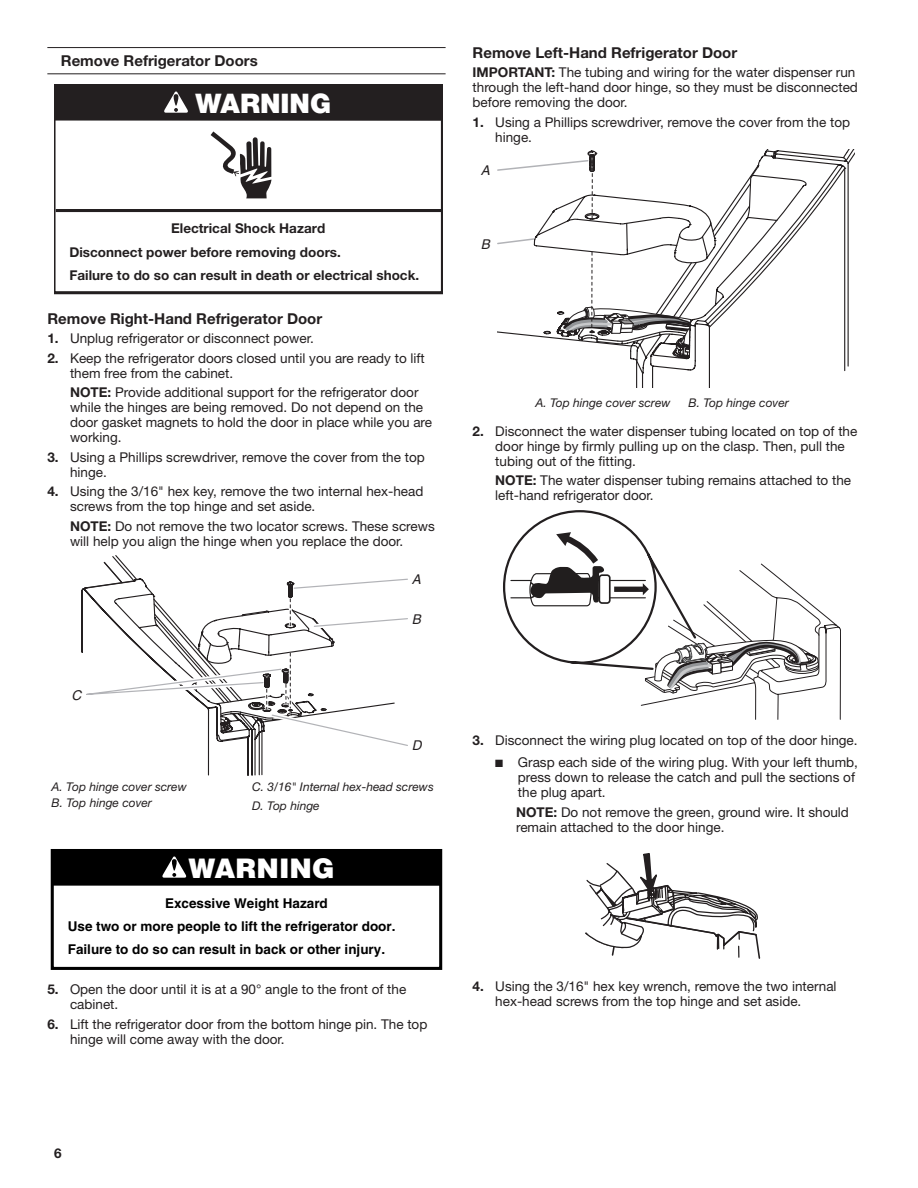
<style>
.page{position:relative;width:918px;height:1188px;background:#fff}
.page>*{position:absolute;margin:0;border:0;box-sizing:border-box;transform-origin:0 0}
.t1{font:900 27px "Helvetica Neue LT Std";color:#fff}
.t2{font:900 27px "Helvetica";color:#fff}
.Heading_3{font:700 15px "Helvetica Neue LT Std";color:#231f20}
.Heading_3_Rules{font:700 15px "Helvetica Neue LT Std";color:#231f20}
.Body_Indent{font:13.5px/15px "Helvetica Neue LT Std";color:#231f20}
.Body{font:13.5px/15px "Helvetica Neue LT Std";color:#231f20}
.Bullet_Indent{font:13.5px/15px "Helvetica Neue LT Std";color:#231f20}
.t3{font:700 13.5px/23.2px "Helvetica";color:#000}
.t4{font:700 13.5px/23.2px "Helvetica Neue LT Std";color:#231f20}
.Numbered_List_Start{font:13.5px/15px "Helvetica Neue LT Std";color:#231f20}
.Body_Indent_Indent{font:13.5px/15px "Helvetica Neue LT Std";color:#231f20}
.t5{font:italic 13.5px "Helvetica";color:#231f20}
.Body_callout{font:italic 12px "Helvetica Neue LT Std";color:#231f20}
.s1{font-weight:700}
</style>
<div class="page">
<hr style="left:47px;top:47px;width:399px;height:1px;background:#231f20">
<hr style="left:47px;top:73px;width:399px;height:1px;background:#231f20">
<svg style="left:54px;top:84px;width:389px;height:210px"></svg>
<hr style="left:56px;top:209px;width:386px;height:3px;background:#231f20">
<div style="left:54px;top:85px;width:388px;height:36px;background:#231f20"></div>
<svg style="left:164px;top:91px;width:24px;height:22px"></svg>
<svg style="left:211px;top:131px;width:61px;height:67px"></svg>
<svg style="left:81px;top:555px;width:182px;height:221px"></svg>
<svg style="left:103px;top:561px;width:160px;height:13px"></svg>
<svg style="left:82px;top:574px;width:326px;height:177px"></svg>
<div style="left:51px;top:849px;width:391px;height:121px;border:3px solid #000"></div>
<div style="left:52px;top:850px;width:388px;height:36px;background:#000"></div>
<svg style="left:162px;top:856px;width:25px;height:22px"></svg>
<svg style="left:497px;top:149px;width:357px;height:239px"></svg>
<svg style="left:503px;top:510px;width:338px;height:210px"></svg>
<svg style="left:585px;top:853px;width:176px;height:106px"></svg>
<h3 class="Heading_3_Rules" style="left:61px;top:51px;width:198px">Remove Refrigerator Doors</h3>
<p class="t1" style="left:195px;top:87px;width:137px">WARNING</p>
<p class="t4" style="left:69px;top:217px;width:351px;text-indent:102px">Electrical Shock Hazard<br>Disconnect power before removing doors.<br>Failure to do so can result in death or electrical shock.</p>
<h3 class="Heading_3" style="left:47px;top:309px;width:276px">Remove Right-Hand Refrigerator Door</h3>
<p class="Numbered_List_Start" style="left:47px;top:331px;width:268px"><span class="s1">1.</span> Unplug refrigerator or disconnect power.</p>
<p class="Body_Indent" style="left:70px;top:350px;width:356px;text-indent:-23px"><span class="s1">2.</span> Keep the refrigerator doors closed until you are ready to lift them free from the cabinet.</p>
<p class="Body_Indent" style="left:70px;top:385px;width:364px"><span class="s1">NOTE:</span> Provide additional support for the refrigerator door while the hinges are being removed. Do not depend on the door gasket magnets to hold the door in place while you are working.</p>
<p class="Body_Indent" style="left:70px;top:449px;width:356px;text-indent:-23px"><span class="s1">3.</span> Using a Phillips screwdriver, remove the cover from the top hinge.</p>
<p class="Body_Indent" style="left:70px;top:484px;width:355px;text-indent:-23px"><span class="s1">4.</span> Using the 3/16" hex key, remove the two internal hex-head screws from the top hinge and set aside.</p>
<p class="Body_Indent" style="left:70px;top:518px;width:366px"><span class="s1">NOTE:</span> Do not remove the two locator screws. These screws will help you align the hinge when you replace the door.</p>
<p class="t5" style="left:71px;top:687px;width:15px">C</p>
<p class="Body_callout" style="left:52px;top:779px;width:137px">A. Top hinge cover screw</p>
<p class="Body_callout" style="left:52px;top:796px;width:102px">B. Top hinge cover</p>
<p class="t5" style="left:412px;top:572px;width:14px">A</p>
<p class="t5" style="left:412px;top:611px;width:14px">B</p>
<p class="t5" style="left:412px;top:738px;width:15px">D</p>
<p class="Body_callout" style="left:252px;top:779px;width:183px">C. 3/16" Internal hex-head screws</p>
<p class="Body_callout" style="left:252px;top:799px;width:69px">D. Top hinge</p>
<p class="t2" style="left:188px;top:850px;width:148px">WARNING</p>
<p class="t3" style="left:68px;top:891px;width:329px;text-indent:97px">Excessive Weight Hazard<br>Use two or more people to lift the refrigerator door.<br>Failure to do so can result in back or other injury.</p>
<p class="Body_Indent" style="left:70px;top:982px;width:338px;text-indent:-23px"><span class="s1">5.</span> Open the door until it is at a 90° angle to the front of the cabinet.</p>
<p class="Body_Indent" style="left:70px;top:1017px;width:359px;text-indent:-23px"><span class="s1">6.</span> Lift the refrigerator door from the bottom hinge pin. The top hinge will come away with the door.</p>
<h3 class="Heading_3" style="left:473px;top:43px;width:266px">Remove Left-Hand Refrigerator Door</h3>
<p class="Body" style="left:473px;top:65px;width:387px"><span class="s1">IMPORTANT:</span> The tubing and wiring for the water dispenser run through the left-hand door hinge, so they must be disconnected before removing the door.</p>
<p class="Numbered_List_Start" style="left:495px;top:114px;width:356px;text-indent:-23px"><span class="s1">1.</span> Using a Phillips screwdriver, remove the cover from the top hinge.</p>
<p class="t5" style="left:481px;top:163px;width:14px">A</p>
<p class="t5" style="left:481px;top:236px;width:14px">B</p>
<p class="Body_callout" style="left:536px;top:395px;width:137px">A. Top hinge cover screw</p>
<p class="Body_callout" style="left:689px;top:395px;width:102px">B. Top hinge cover</p>
<p class="Body_Indent" style="left:495px;top:423px;width:364px;text-indent:-23px"><span class="s1">2.</span> Disconnect the water dispenser tubing located on top of the door hinge by firmly pulling up on the clasp. Then, pull the tubing out of the fitting.</p>
<p class="Body_Indent" style="left:495px;top:473px;width:357px"><span class="s1">NOTE:</span> The water dispenser tubing remains attached to the left-hand refrigerator door.</p>
<p class="Body_Indent" style="left:473px;top:732px;width:386px"><span class="s1">3.</span> Disconnect the wiring plug located on top of the door hinge.</p>
<p class="Bullet_Indent" style="left:518px;top:755px;width:342px;text-indent:-23px">■ Grasp each side of the wiring plug. With your left thumb, press down to release the catch and pull the sections of the plug apart.</p>
<p class="Body_Indent_Indent" style="left:516px;top:804px;width:334px"><span class="s1">NOTE:</span> Do not remove the green, ground wire. It should remain attached to the door hinge.</p>
<p class="Body_Indent" style="left:495px;top:978px;width:343px;text-indent:-23px"><span class="s1">4.</span> Using the 3/16" hex key wrench, remove the two internal hex-head screws from the top hinge and set aside.</p>
<p class="t4" style="left:54px;top:1142px;width:9px">6</p>
</div>
